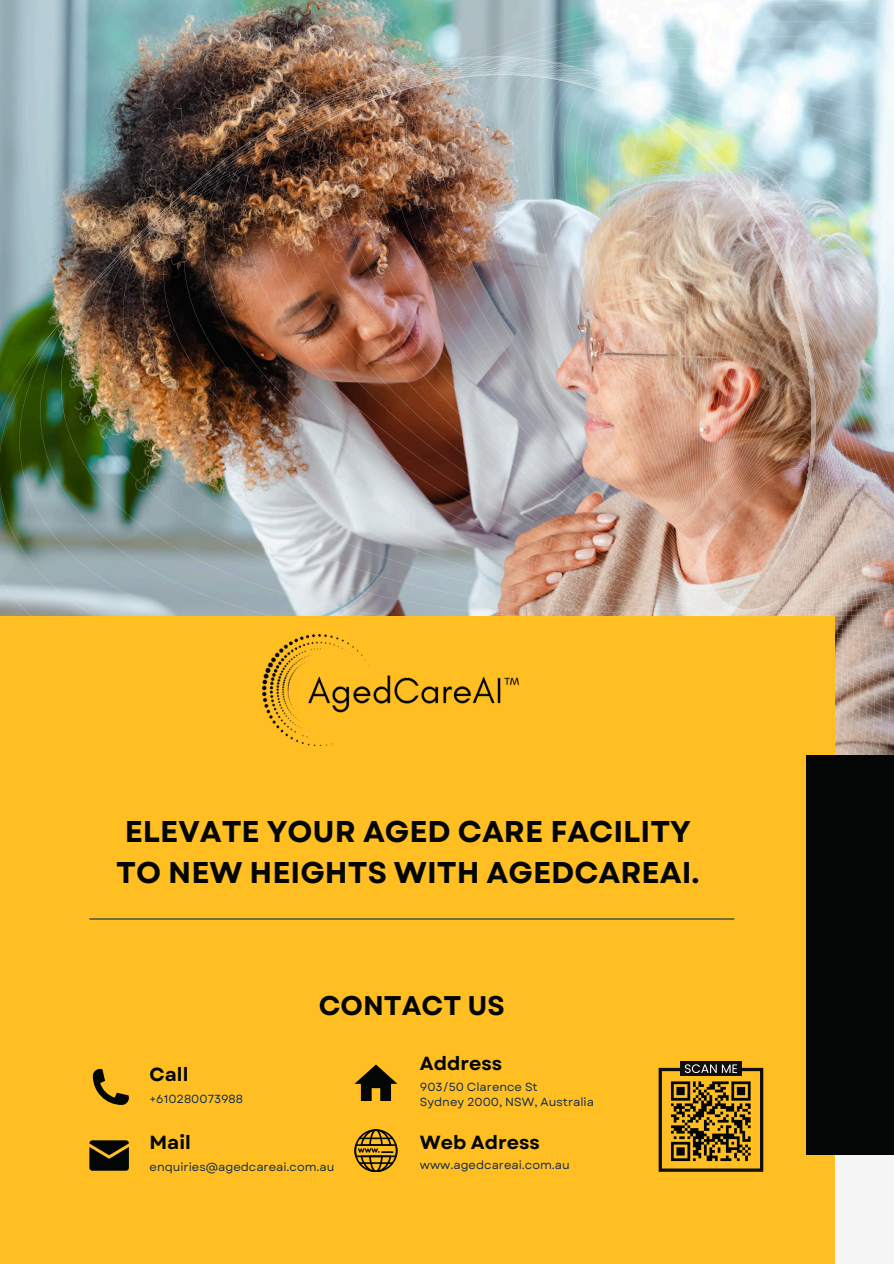
<style>
.page{position:relative;width:894px;height:1264px;background:#fff}
.page>*{position:absolute;margin:0;border:0;box-sizing:border-box;transform-origin:0 0}
.t1{font:700 30px/41.7px "Garet";color:#040606}
.t2{font:700 27px "Garet";color:#040606}
.t3{font:700 18.9px "Garet";color:#040606}
.t4{font:11.7px "Garet";color:#112d4e}
</style>
<div class="page">
<img style="left:0;top:0;width:893px;height:755px">
<div style="left:0;top:615px;width:833px;height:648px;background:#ffbf23"></div>
<div style="left:806px;top:755px;width:87px;height:399px;background:#040606"></div>
<hr style="left:89px;top:918px;width:645px;height:1px;background:#112d4e">
<img style="left:262px;top:634px;width:258px;height:112px">
<svg style="left:354px;top:1064px;width:43px;height:36px"></svg>
<svg style="left:93px;top:1068px;width:36px;height:36px"></svg>
<svg style="left:89px;top:1140px;width:40px;height:30px"></svg>
<svg style="left:354px;top:1129px;width:43px;height:42px"></svg>
<div style="left:679px;top:1061px;width:62px;height:14px;background:#100f0d"></div>
<div style="left:658px;top:1067px;width:105px;height:104px;border:3px solid #100f0d"></div>
<svg style="left:684px;top:1064px;width:52px;height:9px"></svg>
<svg style="left:671px;top:1081px;width:80px;height:81px"></svg>
<h1 class="t1" style="left:116px;top:810px;width:584px">ELEVATE YOUR AGED CARE FACILITY<br>TO NEW HEIGHTS WITH AGEDCAREAI.</h1>
<h3 class="t3" style="left:149px;top:1060px;width:40px">Call</h3>
<p class="t4" style="left:149px;top:1090px;width:95px">+610280073988</p>
<h3 class="t3" style="left:149px;top:1128px;width:43px">Mail</h3>
<h2 class="t2" style="left:318px;top:985px;width:188px">CONTACT US</h2>
<p class="t3" style="left:420px;top:1049px;width:84px">Address</p>
<p class="t4" style="left:420px;top:1078px;width:119px">903/50 Clarence St</p>
<h3 class="t4" style="left:420px;top:1093px;width:175px">Sydney 2000, NSW, Australia</h3>
<p class="t3" style="left:420px;top:1128px;width:121px">Web Adress</p>
<p class="t4" style="left:149px;top:1158px;width:186px">enquiries@agedcareai.com.au</p>
<p class="t4" style="left:420px;top:1156px;width:151px">www.agedcareai.com.au</p>
</div>
